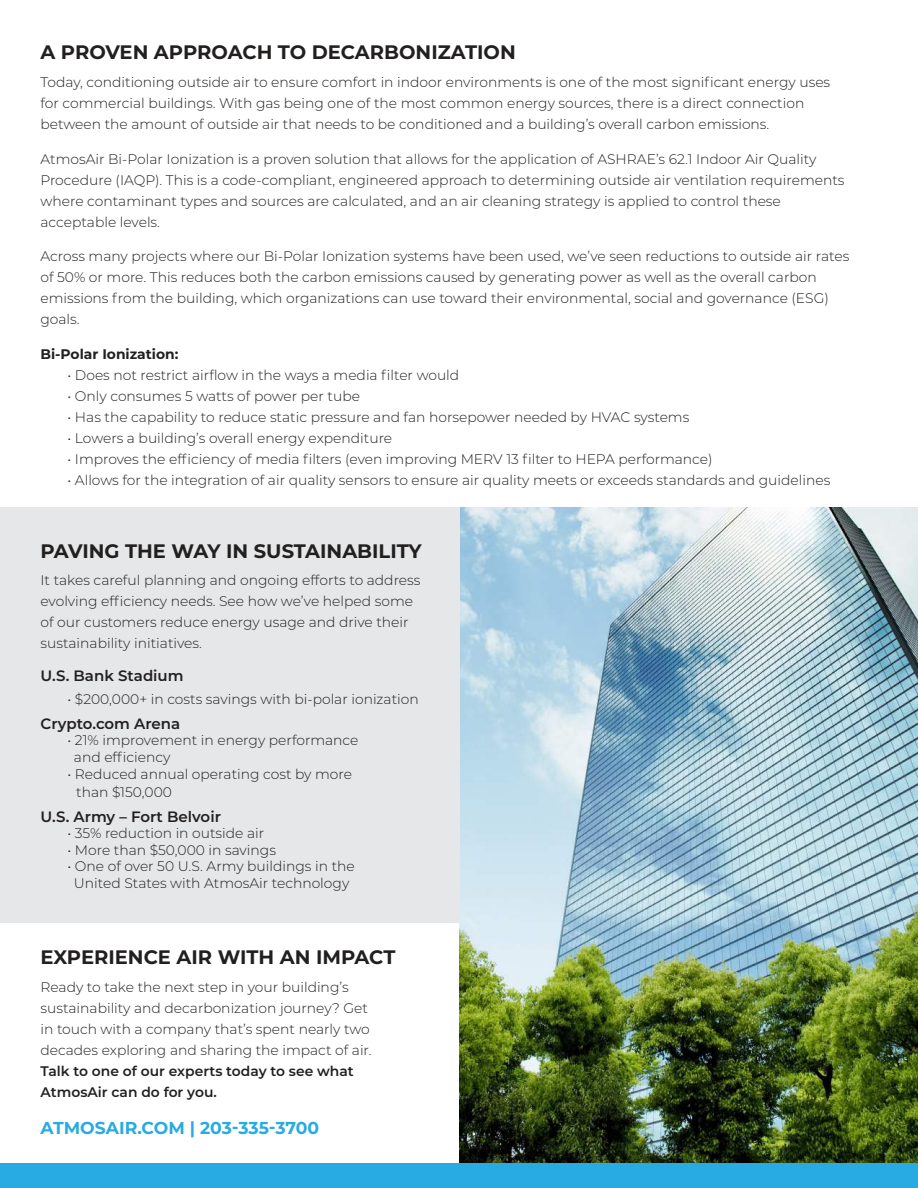
<style>
.page{position:relative;width:918px;height:1188px;background:#fff}
.page>*{position:absolute;margin:0;border:0;box-sizing:border-box;transform-origin:0 0}
.t1{font:700 19.5px "Montserrat";color:#221f1f}
.t2{font:700 17.25px "Montserrat";color:#28abe2}
.t3{font:600 15px "Montserrat";color:#221f1f}
.t4{font:300 13.8px/21px "Montserrat";color:#221f1f}
.t5{font:600 13.8px/21px "Montserrat";color:#221f1f}
.t6{font:700 13.8px "Montserrat";color:#221f1f}
</style>
<div class="page">
<img style="left:459px;top:507px;width:459px;height:656px">
<div style="left:0;top:507px;width:459px;height:415px;background:#e6e7e8"></div>
<div style="left:0;top:1163px;width:918px;height:25px;background:#28abe2"></div>
<h1 class="t1" style="left:40px;top:44px;width:477px">A PROVEN APPROACH TO DECARBONIZATION</h1>
<p class="t4" style="left:40px;top:72px;width:791px">Today, conditioning outside air to ensure comfort in indoor environments is one of the most significant energy uses for commercial buildings. With gas being one of the most common energy sources, there is a direct connection between the amount of outside air that needs to be conditioned and a building’s overall carbon emissions.</p>
<p class="t4" style="left:40px;top:149px;width:806px">AtmosAir Bi-Polar Ionization is a proven solution that allows for the application of ASHRAE’s 62.1 Indoor Air Quality Procedure (IAQP). This is a code-compliant, engineered approach to determining outside air ventilation requirements where contaminant types and sources are calculated, and an air cleaning strategy is applied to control these acceptable levels.</p>
<p class="t4" style="left:40px;top:246px;width:810px">Across many projects where our Bi-Polar Ionization systems have been used, we’ve seen reductions to outside air rates of 50% or more. This reduces both the carbon emissions caused by generating power as well as the overall carbon emissions from the building, which organizations can use toward their environmental, social and governance (ESG) goals.</p>
<p class="t6" style="left:40px;top:348px;width:139px">Bi-Polar Ionization:</p>
<p class="t4" style="left:68px;top:365px;width:393px">• Does not restrict airflow in the ways a media filter would</p>
<p class="t4" style="left:68px;top:386px;width:294px">• Only consumes 5 watts of power per tube</p>
<p class="t4" style="left:68px;top:407px;width:623px">• Has the capability to reduce static pressure and fan horsepower needed by HVAC systems</p>
<p class="t4" style="left:68px;top:428px;width:326px">• Lowers a building’s overall energy expenditure</p>
<p class="t4" style="left:68px;top:449px;width:647px">• Improves the efficiency of media filters (even improving MERV 13 filter to HEPA performance)</p>
<p class="t4" style="left:68px;top:470px;width:764px">• Allows for the integration of air quality sensors to ensure air quality meets or exceeds standards and guidelines</p>
<h1 class="t1" style="left:40px;top:542px;width:383px">PAVING THE WAY IN SUSTAINABILITY</h1>
<p class="t4" style="left:40px;top:570px;width:381px">It takes careful planning and ongoing efforts to address evolving efficiency needs. See how we’ve helped some of our customers reduce energy usage and drive their sustainability initiatives.</p>
<p class="t3" style="left:40px;top:669px;width:145px">U.S. Bank Stadium</p>
<p class="t4" style="left:68px;top:689px;width:353px">• $200,000+ in costs savings with bi-polar ionization</p>
<p class="t3" style="left:40px;top:717px;width:141px">Crypto.com Arena</p>
<p class="t4" style="left:74px;top:733px;width:286px;line-height:16.6px;text-indent:-6px">• 21% improvement in energy performance and efficiency</p>
<p class="t4" style="left:76px;top:765px;width:277px;line-height:18px;text-indent:-9px">• Reduced annual operating cost by more than $150,000</p>
<p class="t3" style="left:40px;top:810px;width:182px">U.S. Army – Fort Belvoir</p>
<p class="t4" style="left:68px;top:823px;width:198px">• 35% reduction in outside air</p>
<p class="t4" style="left:68px;top:840px;width:210px">• More than $50,000 in savings</p>
<p class="t4" style="left:68px;top:859px;width:289px;line-height:16.6px;text-align:center">• One of over 50 U.S. Army buildings in the<br>United States with AtmosAir technology</p>
<h1 class="t1" style="left:40px;top:949px;width:356px">EXPERIENCE AIR WITH AN IMPACT</h1>
<p class="t4" style="left:40px;top:977px;width:333px">Ready to take the next step in your building’s sustainability and decarbonization journey? Get in touch with a company that’s spent nearly two decades exploring and sharing the impact of air.</p>
<p class="t5" style="left:40px;top:1061px;width:315px">Talk to one of our experts today to see what<br>AtmosAir can do for you.</p>
<p class="t2" style="left:40px;top:1121px;width:280px">ATMOSAIR.COM | 203-335-3700</p>
</div>
